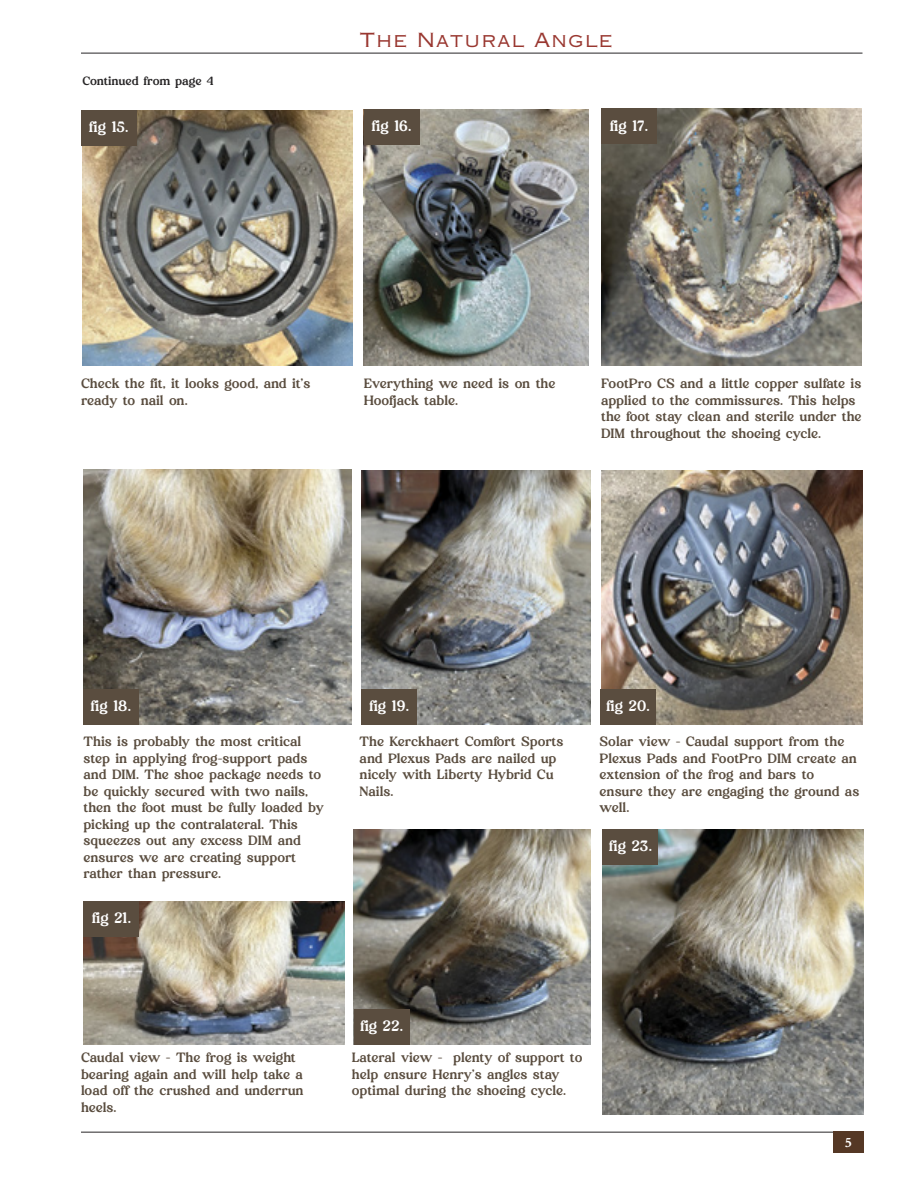
<style>
.page{position:relative;width:918px;height:1188px;background:#fff}
.page>*{position:absolute;margin:0;border:0;box-sizing:border-box;transform-origin:0 0}
.t1{font:19.5px "Copperplate Thirty Two AB";letter-spacing:.05em;color:#993730}
.t2{font:15px "Avenue";color:#fff}
.t3{font:13.5px/16.5px "Avenue";color:#5a4d3f}
.t4{font:700 13.5px "Stempel Garamond";color:#fff}
.t5{font:12px "Avenue";color:#272526}
</style>
<div class="page">
<hr style="left:81px;top:1132px;width:783px;height:1px;background:#272526">
<div style="left:833px;top:1132px;width:31px;height:21px;background:#553825"></div>
<hr style="left:81px;top:53px;width:781px;height:1px;background:#272526">
<img style="left:82px;top:110px;width:270px;height:256px">
<img style="left:364px;top:110px;width:224px;height:255px">
<img style="left:601px;top:109px;width:261px;height:257px">
<img style="left:83px;top:469px;width:269px;height:256px">
<div style="left:81px;top:110px;width:56px;height:35px;background:#5a4d3f"></div>
<div style="left:364px;top:110px;width:55px;height:35px;background:#5a4d3f"></div>
<img style="left:361px;top:471px;width:230px;height:254px">
<img style="left:601px;top:471px;width:261px;height:254px">
<img style="left:603px;top:830px;width:261px;height:285px">
<img style="left:83px;top:901px;width:261px;height:144px">
<img style="left:354px;top:830px;width:237px;height:215px">
<div style="left:601px;top:109px;width:56px;height:35px;background:#5a4d3f"></div>
<div style="left:83px;top:689px;width:56px;height:36px;background:#5a4d3f"></div>
<div style="left:361px;top:689px;width:56px;height:36px;background:#5a4d3f"></div>
<div style="left:600px;top:689px;width:56px;height:36px;background:#5a4d3f"></div>
<div style="left:84px;top:901px;width:55px;height:35px;background:#5a4d3f"></div>
<div style="left:354px;top:1010px;width:55px;height:35px;background:#5a4d3f"></div>
<div style="left:603px;top:830px;width:55px;height:35px;background:#5a4d3f"></div>
<p class="t5" style="left:82px;top:76px;width:133px">Continued from page 4</p>
<h1 class="t1" style="left:360px;top:29px;width:254px">The Natural Angle</h1>
<p class="t2" style="left:89px;top:121px;width:41px">fig 15.</p>
<p class="t2" style="left:372px;top:120px;width:41px">fig 16.</p>
<p class="t2" style="left:610px;top:119px;width:40px">fig 17.</p>
<p class="t3" style="left:81px;top:376px;width:231px">Check the fit, it looks good, and it's ready to nail on.</p>
<p class="t3" style="left:364px;top:376px;width:193px">Everything we need is on the<br>Hoofjack table.</p>
<p class="t3" style="left:601px;top:376px;width:262px">FootPro CS and a little copper sulfate is applied to the commissures. This helps the foot stay clean and sterile under the DIM throughout the shoeing cycle.</p>
<p class="t2" style="left:91px;top:700px;width:42px">fig 18.</p>
<p class="t2" style="left:369px;top:700px;width:41px">fig 19.</p>
<p class="t2" style="left:606px;top:700px;width:45px">fig 20.</p>
<p class="t3" style="left:360px;top:735px;width:205px">The Kerckhaert Comfort Sports and Plexus Pads are nailed up nicely with Liberty Hybrid Cu<br>Nails.</p>
<p class="t3" style="left:600px;top:735px;width:261px">Solar view - Caudal support from the<br>Plexus Pads and FootPro DIM create an extension of the frog and bars to ensure they are engaging the ground as well.</p>
<p class="t3" style="left:84px;top:735px;width:242px">This is probably the most critical step in applying frog-support pads and DIM. The shoe package needs to be quickly secured with two nails, then the foot must be fully loaded by picking up the contralateral. This squeezes out any excess DIM and ensures we are creating support rather than pressure.</p>
<p class="t2" style="left:609px;top:840px;width:45px">fig 23.</p>
<p class="t2" style="left:92px;top:912px;width:41px">fig 21.</p>
<p class="t3" style="left:81px;top:1050px;width:224px">Caudal view - The frog is weight bearing again and will help take a load off the crushed and underrun heels.</p>
<p class="t2" style="left:360px;top:1020px;width:45px">fig 22.</p>
<p class="t3" style="left:352px;top:1050px;width:232px">Lateral view - plenty of support to help ensure Henry's angles stay optimal during the shoeing cycle.</p>
<p class="t4" style="left:845px;top:1137px;width:8px">5</p>
</div>
